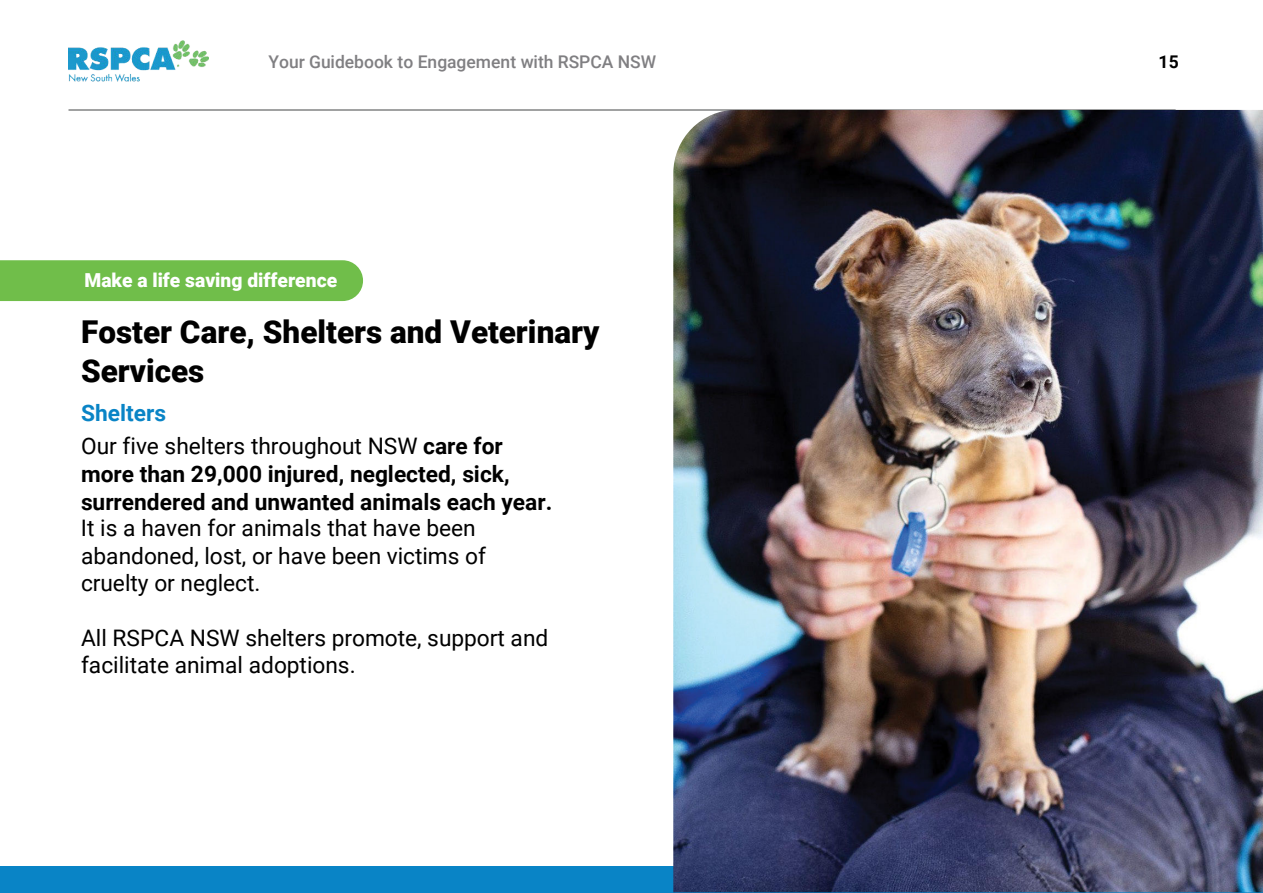
<style>
.page{position:relative;width:1263px;height:893px;background:#fff}
.page>*{position:absolute;margin:0;border:0;box-sizing:border-box;transform-origin:0 0}
.t1{font:900 31.5px/38.7px "Roboto";color:#000}
.t2{font:22.8px/27.3px "Roboto";color:#000}
.t3{font:700 22.8px/28.2px "Roboto";color:#000}
.t4{font:900 19.2px "Roboto";color:#fff}
.t5{font:500 17.55px "Roboto";letter-spacing:-.005em;color:#807f82}
.t6{font:700 17.55px "Roboto";color:#000}
.s1{font-weight:700;color:#0984c6}
.s2{font-weight:700}
</style>
<div class="page">
<img style="left:68px;top:41px;width:140px;height:41px">
<hr style="left:68px;top:109px;width:1107px;height:2px;background:#595a5a">
<div style="left:0;top:260px;width:363px;height:41px;background:#70be4a"></div>
<div style="left:0;top:866px;width:1263px;height:27px;background:#0984c6"></div>
<img style="left:673px;top:110px;width:590px;height:782px">
<p class="t5" style="left:269px;top:55px;width:389px">Your Guidebook to Engagement with RSPCA NSW</p>
<p class="t6" style="left:1158px;top:55px;width:22px">15</p>
<p class="t4" style="left:84px;top:272px;width:254px">Make a life saving difference</p>
<h1 class="t1" style="left:81px;top:315px;width:520px">Foster Care, Shelters and Veterinary<br>Services</h1>
<p class="t2" style="left:81px;top:398px;width:423px;line-height:33.2px"><span class="s1">Shelters<br></span>Our five shelters throughout NSW <span class="s2">care for</span></p>
<p class="t3" style="left:81px;top:461px;width:473px">more than 29,000 injured, neglected, sick, surrendered and unwanted animals each year.</p>
<p class="t2" style="left:81px;top:516px;width:407px">It is a haven for animals that have been abandoned, lost, or have been victims of cruelty or neglect.</p>
<p class="t2" style="left:81px;top:627px;width:469px;line-height:26.1px">All RSPCA NSW shelters promote, support and facilitate animal adoptions.</p>
</div>
